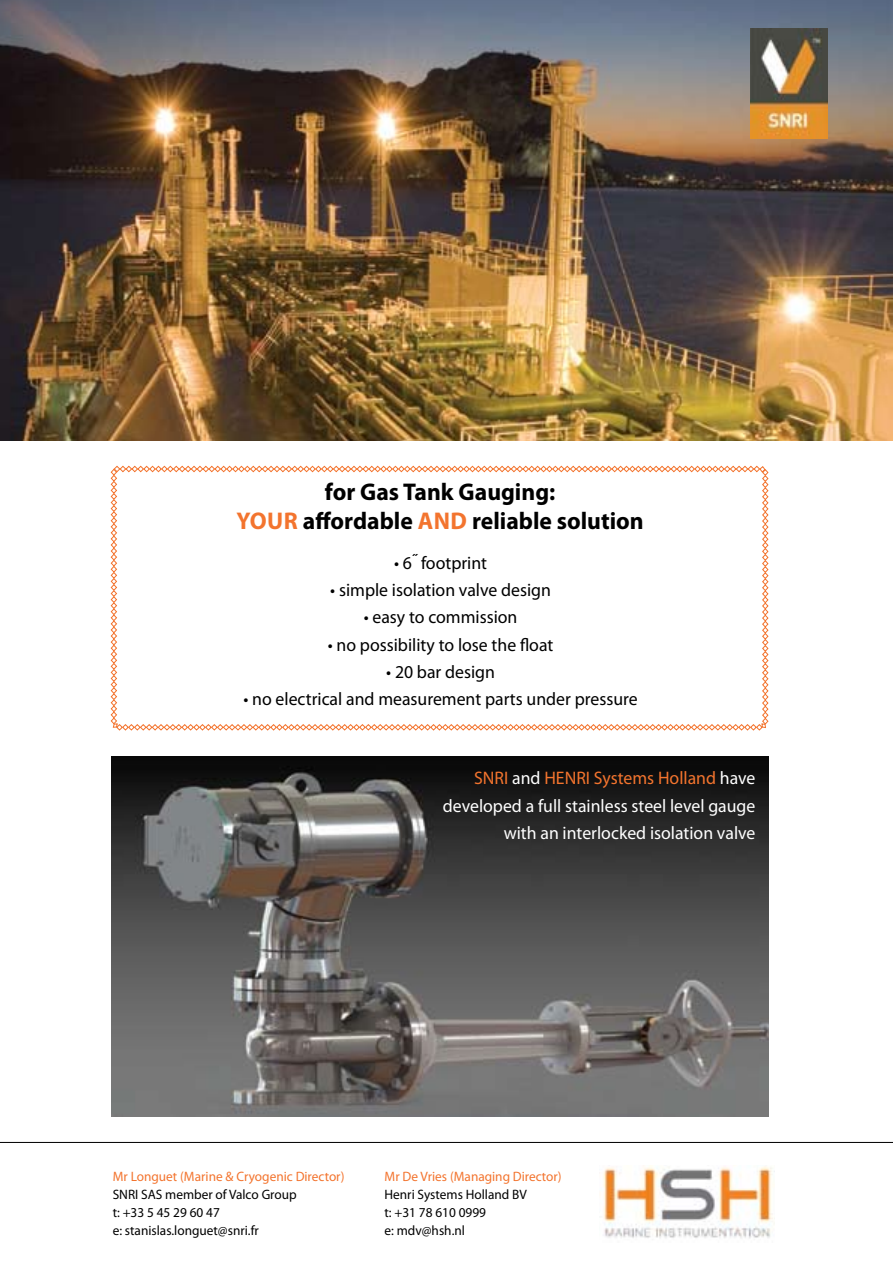
<style>
.page{position:relative;width:893px;height:1263px;background:#fff}
.page>*{position:absolute;margin:0;border:0;box-sizing:border-box;transform-origin:0 0}
.t1{font:700 24.3px/29.1px "Myriad Pro";color:#000;text-align:center}
.t2{font:18.15px "Myriad Pro";color:#000}
.t3{font:18.15px/27.3px "Myriad Pro";color:#fff;text-align:right}
.t4{font:13.65px/18.1px "Myriad Pro";color:#000}
.t5{font:13.65px "Myriad Pro";color:#f3742e}
.s1{color:#f3742e}
</style>
<div class="page">
<svg style="left:111px;top:466px;width:658px;height:265px"></svg>
<img style="left:0;top:0;width:893px;height:440px">
<img style="left:111px;top:756px;width:657px;height:360px">
<img style="left:603px;top:1165px;width:171px;height:74px">
<hr style="left:0;top:1142px;width:893px;height:1px;background:#000">
<img style="left:750px;top:28px;width:77px;height:110px">
<h1 class="t1" style="left:236px;top:476px;width:409px">for Gas Tank Gauging:<br><span class="s1">Your</span> affordable <span class="s1">and</span> reliable solution</h1>
<p class="t2" style="left:394px;top:551px;width:95px">• 6˝ footprint</p>
<p class="t2" style="left:330px;top:579px;width:222px">• simple isolation valve design</p>
<p class="t2" style="left:364px;top:606px;width:155px">• easy to commission</p>
<p class="t2" style="left:328px;top:633px;width:227px">• no possibility to lose the float</p>
<p class="t2" style="left:386px;top:661px;width:110px">• 20 bar design</p>
<p class="t2" style="left:243px;top:688px;width:396px">• no electrical and measurement parts under pressure</p>
<p class="t3" style="left:443px;top:764px;width:314px"><span class="s1">SNRI</span> and <span class="s1">HENRI Systems Holland</span> have developed a full stainless steel level gauge with an interlocked isolation valve</p>
<p class="t5" style="left:113px;top:1167px;width:233px">Mr Longuet (Marine &amp; Cryogenic Director)</p>
<p class="t4" style="left:113px;top:1185px;width:186px">SNRI SAS member of Valco Group t: +33 5 45 29 60 47<br>e: stanislas.longuet@snri.fr</p>
<p class="t5" style="left:385px;top:1167px;width:179px">Mr De Vries (Managing Director)</p>
<p class="t4" style="left:385px;top:1185px;width:144px">Henri Systems Holland BV t: +31 78 610 0999<br>e: mdv@hsh.nl</p>
</div>
